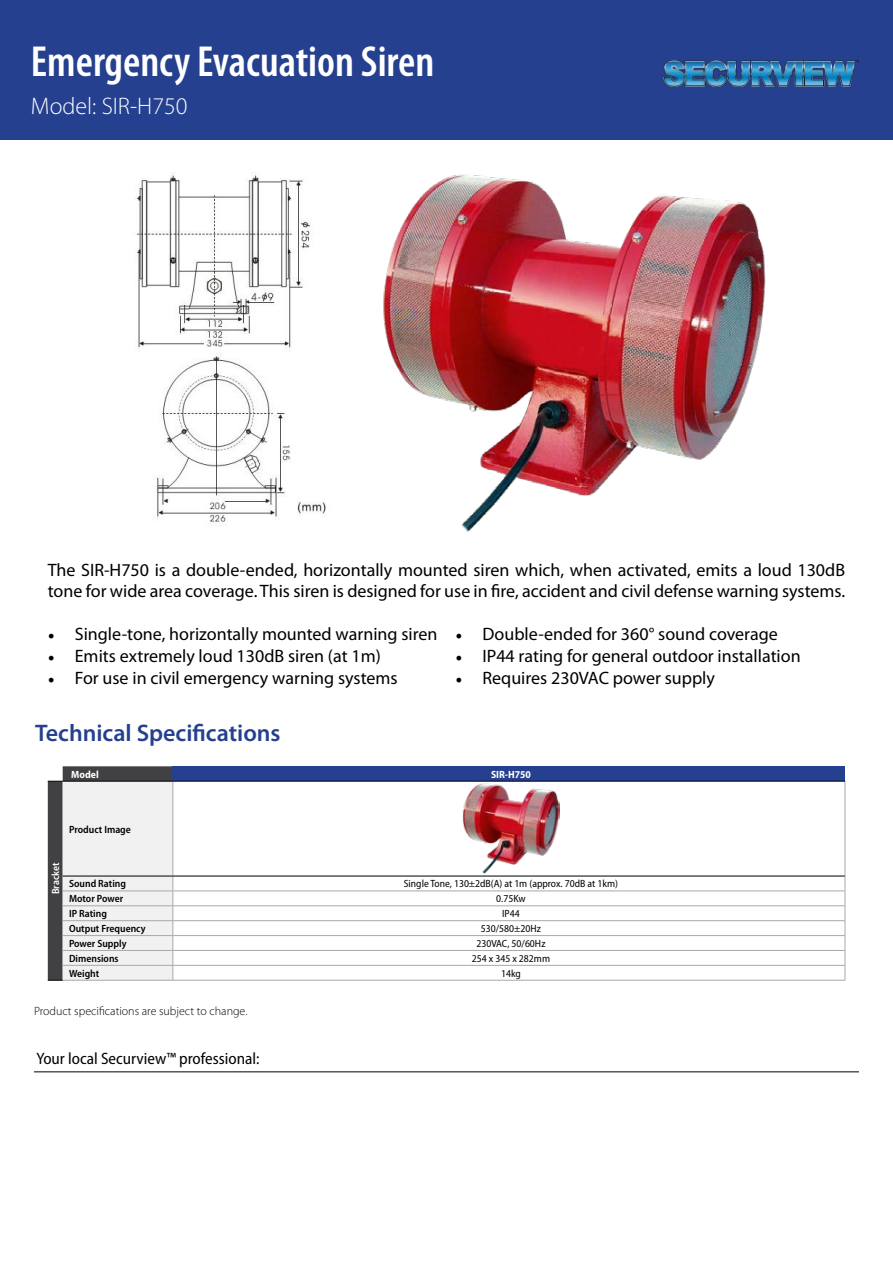
<style>
.page{position:relative;width:893px;height:1263px;background:#fff}
.page>*{position:absolute;margin:0;border:0;box-sizing:border-box;transform-origin:0 0}
.t1{font:600 condensed 43.65px "Myriad Pro";color:#fff}
.t2{font:600 24px "Myriad Pro";color:#25408f}
.t3{font:300 24px "Myriad Pro";color:#fff}
.t4{font:18px/21.6px "Myriad Pro";color:#000}
.t5{font:semi-condensed 16.5px "Myriad Pro";color:#000}
.t6{font:300 12px "Myriad Pro";color:#000}
.t7{font:semi-condensed 10.5px "Myriad Pro";color:#000}
.t8{font:600 semi-condensed 10.5px "Myriad Pro";color:#000}
.t9{font:700 semi-condensed 10.5px "Myriad Pro";color:#fff}
.t10{font:600 semi-condensed 10.5px "Myriad Pro";color:#fff}
.s1{font-family:"Minion Pro"}
</style>
<div class="page">
<div style="left:0;top:0;width:893px;height:140px;background:#25408f"></div>
<img style="left:663px;top:61px;width:196px;height:26px">
<div style="left:173px;top:766px;width:672px;height:15px;background:#25408f"></div>
<svg style="left:174px;top:782px;width:671px;height:198px"></svg>
<hr style="left:173px;top:891px;width:672px;height:1px;background:#a7a9ac">
<hr style="left:173px;top:950px;width:672px;height:1px;background:#a7a9ac">
<hr style="left:173px;top:965px;width:672px;height:1px;background:#a7a9ac">
<hr style="left:173px;top:980px;width:672px;height:1px;background:#a7a9ac">
<hr style="left:173px;top:905px;width:672px;height:1px;background:#a7a9ac">
<hr style="left:845px;top:781px;width:1px;height:95px;background:#a7a9ac">
<svg style="left:845px;top:876px;width:1px;height:104px"></svg>
<svg style="left:48px;top:766px;width:126px;height:215px"></svg>
<hr style="left:63px;top:781px;width:110px;height:1px;background:#000">
<hr style="left:173px;top:781px;width:672px;height:1px;background:#000">
<hr style="left:63px;top:876px;width:110px;height:1px;background:#000">
<hr style="left:173px;top:876px;width:672px;height:1px;background:#000">
<hr style="left:63px;top:920px;width:110px;height:1px;background:#a7a9ac">
<hr style="left:173px;top:920px;width:672px;height:1px;background:#a7a9ac">
<hr style="left:63px;top:935px;width:110px;height:1px;background:#a7a9ac">
<hr style="left:173px;top:935px;width:672px;height:1px;background:#a7a9ac">
<img style="left:463px;top:784px;width:96px;height:89px">
<hr style="left:34px;top:1071px;width:825px;height:1px;background:#000">
<img style="left:137px;top:173px;width:189px;height:353px">
<img style="left:383px;top:174px;width:383px;height:358px">
<h1 class="t1" style="left:31px;top:38px;width:405px">Emergency Evacuation Siren</h1>
<h2 class="t3" style="left:31px;top:91px;width:158px">Model: SIR-H750</h2>
<p class="t4" style="left:48px;top:559px;width:799px">The SIR-H750 is a double-ended, horizontally mounted siren which, when activated, emits a loud 130dB tone for wide area coverage. This siren is designed for use in fire, accident and civil defense warning systems.</p>
<p class="t4" style="left:48px;top:624px;width:391px"><span class="s1">•</span> Single-tone, horizontally mounted warning siren</p>
<p class="t4" style="left:48px;top:646px;width:334px"><span class="s1">•</span> Emits extremely loud 130dB siren (at 1m)</p>
<p class="t4" style="left:48px;top:667px;width:351px"><span class="s1">•</span> For use in civil emergency warning systems</p>
<p class="t4" style="left:455px;top:624px;width:324px"><span class="s1">•</span> Double-ended for 360° sound coverage</p>
<p class="t4" style="left:455px;top:646px;width:347px"><span class="s1">•</span> IP44 rating for general outdoor installation</p>
<p class="t4" style="left:455px;top:667px;width:261px"><span class="s1">•</span> Requires 230VAC power supply</p>
<h2 class="t2" style="left:35px;top:717px;width:247px">Technical Specifications</h2>
<p class="t9" style="left:71px;top:768px;width:29px">Model</p>
<p class="t9" style="left:491px;top:768px;width:42px">SIR-H750</p>
<p class="t8" style="left:69px;top:823px;width:63px">Product Image</p>
<p class="t10" style="left:50px;top:894px;width:33px;rotate:-90deg">Bracket</p>
<p class="t8" style="left:69px;top:878px;width:58px">Sound Rating</p>
<p class="t7" style="left:404px;top:878px;width:216px">Single Tone, 130±2dB(A) at 1m (approx. 70dB at 1km)</p>
<p class="t8" style="left:69px;top:893px;width:56px">Motor Power</p>
<p class="t7" style="left:496px;top:893px;width:31px">0.75Kw</p>
<p class="t8" style="left:69px;top:908px;width:39px">IP Rating</p>
<p class="t7" style="left:502px;top:908px;width:19px">IP44</p>
<p class="t8" style="left:69px;top:923px;width:78px">Output Frequency</p>
<p class="t7" style="left:481px;top:923px;width:62px">530/580±20Hz</p>
<p class="t8" style="left:69px;top:938px;width:59px">Power Supply</p>
<p class="t7" style="left:476px;top:938px;width:70px">230VAC, 50/60Hz</p>
<p class="t8" style="left:69px;top:952px;width:51px">Dimensions</p>
<p class="t7" style="left:472px;top:953px;width:80px">254 x 345 x 282mm</p>
<p class="t8" style="left:69px;top:967px;width:32px">Weight</p>
<p class="t7" style="left:501px;top:967px;width:21px">14kg</p>
<p class="t6" style="left:34px;top:1003px;width:215px">Product specifications are subject to change.</p>
<p class="t5" style="left:36px;top:1049px;width:225px">Your local Securview™ professional:</p>
</div>
